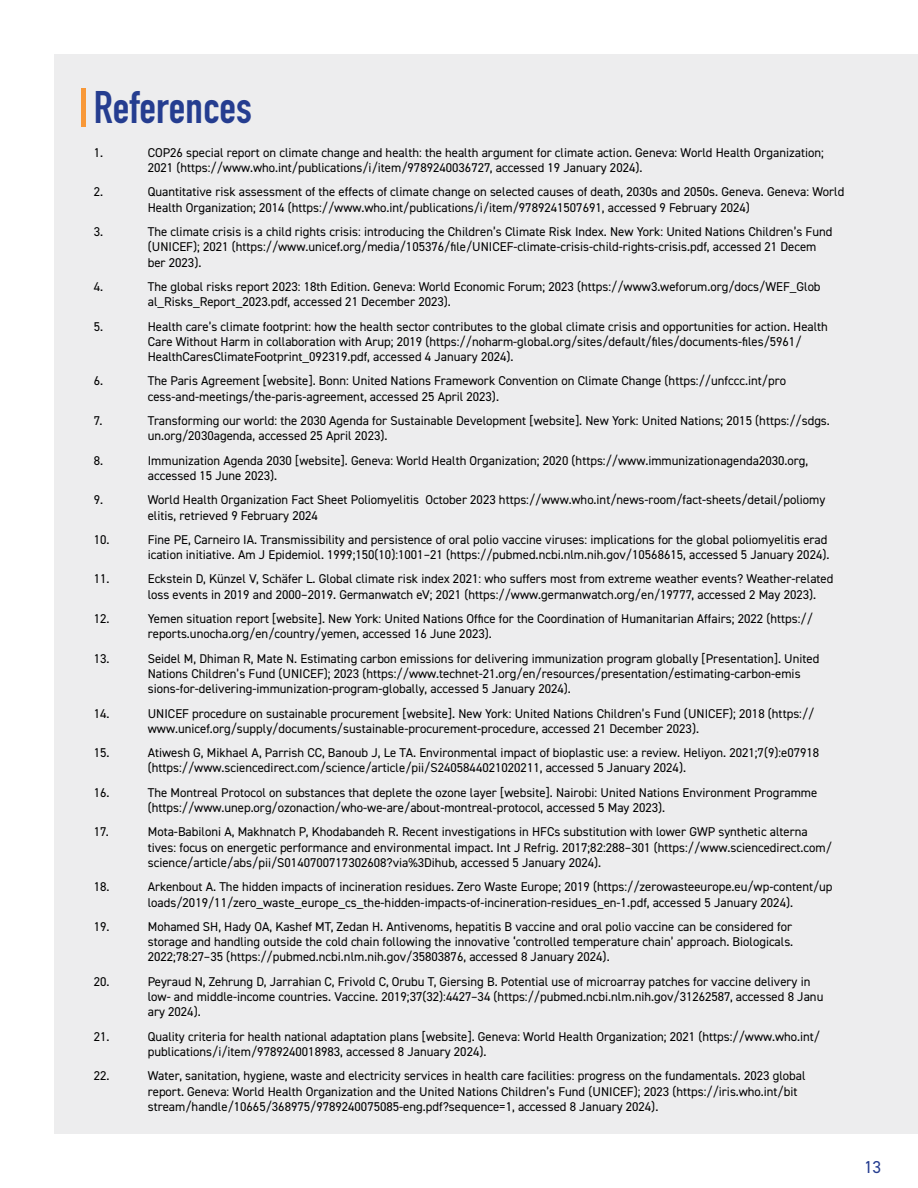
<style>
.page{position:relative;width:918px;height:1188px;background:#fff}
.page>*{position:absolute;margin:0;border:0;box-sizing:border-box;transform-origin:0 0}
.t1{font:700 45px "DIN Condensed";color:#253d90}
.t2{font:17.25px "DIN2014";color:#253d90}
.t3{font:12.75px/15.3px "DIN2014";color:#000}
</style>
<div class="page">
<div style="left:54px;top:54px;width:864px;height:1080px;background:#ededee"></div>
<hr style="left:82px;top:88px;width:4px;height:39px;background:#f89838">
<h1 class="t1" style="left:94px;top:77px;width:160px">References</h1>
<p class="t3" style="left:94px;top:145px;width:11px">1.</p>
<p class="t3" style="left:148px;top:145px;width:678px">COP26 special report on climate change and health: the health argument for climate action. Geneva: World Health Organization;<br>2021 (https://www.who.int/publications/i/item/9789240036727, accessed 19 January 2024).</p>
<p class="t3" style="left:94px;top:184px;width:11px">2.</p>
<p class="t3" style="left:148px;top:184px;width:698px">Quantitative risk assessment of the effects of climate change on selected causes of death, 2030s and 2050s. Geneva. Geneva: World<br>Health Organization; 2014 (https://www.who.int/publications/i/item/9789241507691, accessed 9 February 2024)</p>
<p class="t3" style="left:94px;top:224px;width:11px">3.</p>
<p class="t3" style="left:148px;top:224px;width:686px">The climate crisis is a child rights crisis: introducing the Children’s Climate Risk Index. New York: United Nations Children’s Fund (UNICEF); 2021 (https://www.unicef.org/media/105376/file/UNICEF-climate-crisis-child-rights-crisis.pdf, accessed 21 Decem ber 2023).</p>
<p class="t3" style="left:94px;top:279px;width:11px">4.</p>
<p class="t3" style="left:148px;top:279px;width:674px">The global risks report 2023: 18th Edition. Geneva: World Economic Forum; 2023 (https://www3.weforum.org/docs/WEF_Glob al_Risks_Report_2023.pdf, accessed 21 December 2023).</p>
<p class="t3" style="left:94px;top:318px;width:11px">5.</p>
<p class="t3" style="left:148px;top:318px;width:682px">Health care’s climate footprint: how the health sector contributes to the global climate crisis and opportunities for action. Health<br>Care Without Harm in collaboration with Arup; 2019 (https://noharm-global.org/sites/default/files/documents-files/5961/<br>HealthCaresClimateFootprint_092319.pdf, accessed 4 January 2024).</p>
<p class="t3" style="left:94px;top:373px;width:11px">6.</p>
<p class="t3" style="left:148px;top:373px;width:640px">The Paris Agreement [website]. Bonn: United Nations Framework Convention on Climate Change (https://unfccc.int/pro cess-and-meetings/the-paris-agreement, accessed 25 April 2023).</p>
<p class="t3" style="left:94px;top:413px;width:10px">7.</p>
<p class="t3" style="left:148px;top:413px;width:684px">Transforming our world: the 2030 Agenda for Sustainable Development [website]. New York: United Nations; 2015 (https://sdgs. un.org/2030agenda, accessed 25 April 2023).</p>
<p class="t3" style="left:94px;top:452px;width:11px">8.</p>
<p class="t3" style="left:148px;top:452px;width:662px">Immunization Agenda 2030 [website]. Geneva: World Health Organization; 2020 (https://www.immunizationagenda2030.org, accessed 15 June 2023).</p>
<p class="t3" style="left:94px;top:492px;width:11px">9.</p>
<p class="t3" style="left:148px;top:492px;width:679px">World Health Organization Fact Sheet Poliomyelitis October 2023 https://www.who.int/news-room/fact-sheets/detail/poliomy elitis, retrieved 9 February 2024</p>
<p class="t3" style="left:94px;top:532px;width:17px">10.</p>
<p class="t3" style="left:148px;top:532px;width:683px">Fine PE, Carneiro IA. Transmissibility and persistence of oral polio vaccine viruses: implications for the global poliomyelitis erad ication initiative. Am J Epidemiol. 1999;150(10):1001–21 (https://pubmed.ncbi.nlm.nih.gov/10568615, accessed 5 January 2024).</p>
<p class="t3" style="left:94px;top:571px;width:17px">11.</p>
<p class="t3" style="left:148px;top:571px;width:687px">Eckstein D, Künzel V, Schäfer L. Global climate risk index 2021: who suffers most from extreme weather events? Weather-related loss events in 2019 and 2000–2019. Germanwatch eV; 2021 (https://www.germanwatch.org/en/19777, accessed 2 May 2023).</p>
<p class="t3" style="left:94px;top:611px;width:17px">12.</p>
<p class="t3" style="left:148px;top:611px;width:667px">Yemen situation report [website]. New York: United Nations Office for the Coordination of Humanitarian Affairs; 2022 (https:// reports.unocha.org/en/country/yemen, accessed 16 June 2023).</p>
<p class="t3" style="left:94px;top:650px;width:17px">13.</p>
<p class="t3" style="left:148px;top:650px;width:673px">Seidel M, Dhiman R, Mate N. Estimating carbon emissions for delivering immunization program globally [Presentation]. United<br>Nations Children’s Fund (UNICEF); 2023 (https://www.technet-21.org/en/resources/presentation/estimating-carbon-emis sions-for-delivering-immunization-program-globally, accessed 5 January 2024).</p>
<p class="t3" style="left:94px;top:705px;width:17px">14.</p>
<p class="t3" style="left:148px;top:705px;width:668px">UNICEF procedure on sustainable procurement [website]. New York: United Nations Children’s Fund (UNICEF); 2018 (https:// www.unicef.org/supply/documents/sustainable-procurement-procedure, accessed 21 December 2023).</p>
<p class="t3" style="left:94px;top:745px;width:17px">15.</p>
<p class="t3" style="left:148px;top:745px;width:673px">Atiwesh G, Mikhael A, Parrish CC, Banoub J, Le TA. Environmental impact of bioplastic use: a review. Heliyon. 2021;7(9):e07918 (https://www.sciencedirect.com/science/article/pii/S2405844021020211, accessed 5 January 2024).</p>
<p class="t3" style="left:94px;top:784px;width:17px">16.</p>
<p class="t3" style="left:148px;top:784px;width:671px">The Montreal Protocol on substances that deplete the ozone layer [website]. Nairobi: United Nations Environment Programme (https://www.unep.org/ozonaction/who-we-are/about-montreal-protocol, accessed 5 May 2023).</p>
<p class="t3" style="left:94px;top:824px;width:17px">17.</p>
<p class="t3" style="left:148px;top:824px;width:686px">Mota-Babiloni A, Makhnatch P, Khodabandeh R. Recent investigations in HFCs substitution with lower GWP synthetic alterna tives: focus on energetic performance and environmental impact. Int J Refrig. 2017;82:288–301 (https://www.sciencedirect.com/ science/article/abs/pii/S0140700717302608?via%3Dihub, accessed 5 January 2024).</p>
<p class="t3" style="left:94px;top:879px;width:17px">18.</p>
<p class="t3" style="left:148px;top:879px;width:686px">Arkenbout A. The hidden impacts of incineration residues. Zero Waste Europe; 2019 (https://zerowasteeurope.eu/wp-content/up loads/2019/11/zero_waste_europe_cs_the-hidden-impacts-of-incineration-residues_en-1.pdf, accessed 5 January 2024).</p>
<p class="t3" style="left:94px;top:919px;width:17px">19.</p>
<p class="t3" style="left:148px;top:919px;width:647px;text-align:justify">Mohamed SH, Hady OA, Kashef MT, Zedan H. Antivenoms, hepatitis B vaccine and oral polio vaccine can be considered for storage and handling outside the cold chain following the innovative ‘controlled temperature chain’ approach. Biologicals.<br>2022;78:27–35 (https://pubmed.ncbi.nlm.nih.gov/35803876, accessed 8 January 2024).</p>
<p class="t3" style="left:94px;top:973px;width:17px">20.</p>
<p class="t3" style="left:148px;top:973px;width:677px">Peyraud N, Zehrung D, Jarrahian C, Frivold C, Orubu T, Giersing B. Potential use of microarray patches for vaccine delivery in low- and middle-income countries. Vaccine. 2019;37(32):4427–34 (https://pubmed.ncbi.nlm.nih.gov/31262587, accessed 8 Janu ary 2024).</p>
<p class="t3" style="left:94px;top:1028px;width:17px">21.</p>
<p class="t3" style="left:148px;top:1028px;width:674px">Quality criteria for health national adaptation plans [website]. Geneva: World Health Organization; 2021 (https://www.who.int/ publications/i/item/9789240018983, accessed 8 January 2024).</p>
<p class="t3" style="left:94px;top:1068px;width:17px">22.</p>
<p class="t3" style="left:148px;top:1068px;width:659px">Water, sanitation, hygiene, waste and electricity services in health care facilities: progress on the fundamentals. 2023 global report. Geneva: World Health Organization and the United Nations Children’s Fund (UNICEF); 2023 (https://iris.who.int/bit stream/handle/10665/368975/9789240075085-eng.pdf?sequence=1, accessed 8 January 2024).</p>
<h2 class="t2" style="left:864px;top:1156px;width:19px">13</h2>
</div>
